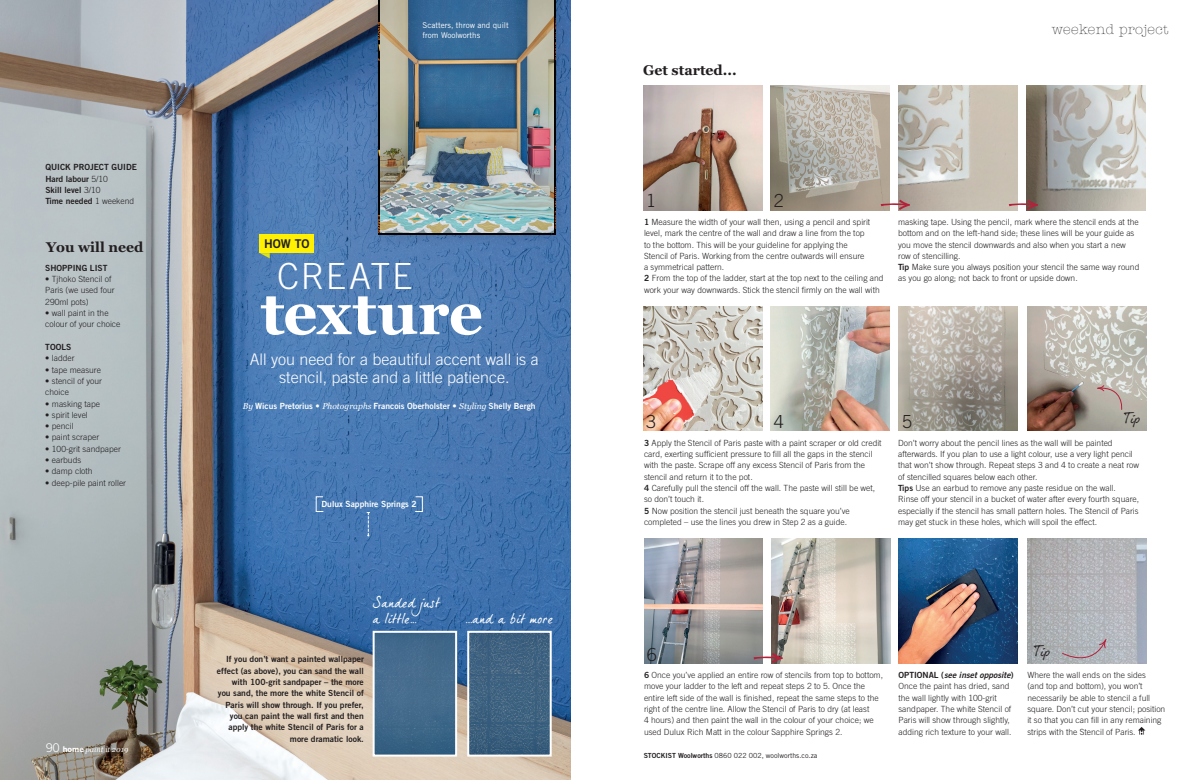
<style>
.page{position:relative;width:1191px;height:780px;background:#fff}
.page>*{position:absolute;margin:0;border:0;box-sizing:border-box;transform-origin:0 0}
.Headline{font:700 60px "Georgia";letter-spacing:-.005em;color:#fff}
.Headline-2{font:300 36px "Trade Gothic LT Std";letter-spacing:.045em;color:#fff}
.Subhead_clarendon{font:300 18px "Trade Gothic LT Std";color:#231f20}
.Intro{font:300 16px/18px "Trade Gothic LT Std";color:#fff;text-align:center}
.Dear_Joe_notes{font:14px/16px "Dear Joe 5 CASUAL";letter-spacing:-.03em;color:#fff}
.Subhead_Georgia{font:700 14px "Georgia";color:#231f20}
.Strapline{font:300 14px "American Typewriter Std";letter-spacing:.02em;color:#231f20}
.Dear_Joe_notes-2{font:14px "Dear Joe 5 CASUAL";letter-spacing:-.105em;color:#231f20}
.t1{font:12.1px "Trade Gothic LT Std Bd 2";color:#231f20}
.t2{font:300 8.5px/11.3px "Trade Gothic LT Std";color:#231f20}
.captions{font:8.5px/11.3px "Trade Gothic LT Std Bd 2";color:#231f20;text-align:right}
.captions-2{font:8.5px "Trade Gothic LT Std Bd 2";color:#fff}
.Credit_shopping{font:8px/10px "Trade Gothic LT Std";color:#fff}
.t3{font:italic 7.5px "Georgia";color:#fff}
.STOCKISTS{font:7px "Trade Gothic LT Std";color:#231f20}
.s1{font-family:"Trade Gothic LT Std";font-weight:300}
.s2{font-family:"Trade Gothic LT Std";font-weight:300;font-style:normal;font-size:12px}
.s3{font-family:"Tahoma";font-weight:700;font-style:normal}
.s4{font-family:"Georgia";font-style:italic}
.s5{font-family:"Trade Gothic LT Std Bd 2";font-weight:400}
.s6{font-family:"Trade Gothic LT Std Bd 2"}
.s7{font-family:"Trade Gothic LT Std Bd 2 Obl";font-weight:400}
</style>
<div class="page">
<img style="left:0;top:0;width:570px;height:780px">
<img style="left:643px;top:85px;width:119px;height:125px">
<img style="left:643px;top:306px;width:119px;height:124px">
<img style="left:644px;top:538px;width:119px;height:125px">
<img style="left:898px;top:85px;width:119px;height:125px">
<img style="left:1027px;top:306px;width:119px;height:125px">
<img style="left:1027px;top:538px;width:119px;height:125px">
<img style="left:771px;top:85px;width:118px;height:125px">
<img style="left:771px;top:306px;width:118px;height:125px">
<img style="left:771px;top:538px;width:119px;height:125px">
<img style="left:1026px;top:85px;width:119px;height:125px">
<img style="left:898px;top:306px;width:119px;height:125px">
<img style="left:898px;top:538px;width:119px;height:125px">
<svg style="left:260px;top:253px;width:10px;height:5px"></svg>
<div style="left:260px;top:234px;width:54px;height:19px;background:#fff101"></div>
<img style="left:470px;top:633px;width:79px;height:120px">
<div style="left:467px;top:630px;width:85px;height:126px;border:2px solid #fff"></div>
<img style="left:375px;top:633px;width:79px;height:120px">
<div style="left:372px;top:630px;width:85px;height:126px;border:2px solid #fff"></div>
<svg style="left:880px;top:200px;width:30px;height:10px"></svg>
<svg style="left:1008px;top:200px;width:30px;height:10px"></svg>
<svg style="left:753px;top:652px;width:30px;height:11px"></svg>
<svg style="left:1138px;top:727px;width:7px;height:7px"></svg>
<svg style="left:316px;top:496px;width:7px;height:16px"></svg>
<svg style="left:415px;top:496px;width:8px;height:16px"></svg>
<svg style="left:367px;top:512px;width:2px;height:24px"></svg>
<div style="left:366px;top:0;width:202px;height:247px;background:#231f20;opacity:.25"></div>
<img style="left:381px;top:0;width:173px;height:232px">
<svg style="left:1096px;top:385px;width:28px;height:25px"></svg>
<svg style="left:1061px;top:638px;width:46px;height:26px"></svg>
<p class="captions" style="left:45px;top:161px;width:93px">QUICK PROJECT GUIDE</p>
<p class="captions" style="left:45px;top:173px;width:64px">Hard labour <span class="s1">5/10</span></p>
<p class="captions" style="left:45px;top:184px;width:57px">Skill level <span class="s1">3/10</span></p>
<p class="captions" style="left:45px;top:195px;width:90px">Time needed <span class="s1">1 weekend</span></p>
<p class="Subhead_Georgia" style="left:46px;top:238px;width:99px">You will need</p>
<p class="captions" style="left:45px;top:262px;width:64px">SHOPPING LIST</p>
<p class="t2" style="left:45px;top:273px;width:71px">• Tjhoko Stencil of<br>Paris (we used four<br>290ml pots)</p>
<p class="t2" style="left:45px;top:307px;width:77px">• wall paint in the colour of your choice</p>
<p class="captions" style="left:45px;top:341px;width:27px">TOOLS</p>
<p class="t2" style="left:45px;top:352px;width:31px">• ladder</p>
<p class="t2" style="left:45px;top:364px;width:57px">• tape measure</p>
<p class="t2" style="left:45px;top:375px;width:58px">• stencil of your choice</p>
<p class="t2" style="left:45px;top:398px;width:56px">• masking tape</p>
<p class="t2" style="left:45px;top:409px;width:44px">• spirit level</p>
<p class="t2" style="left:45px;top:420px;width:30px">• pencil</p>
<p class="t2" style="left:45px;top:431px;width:55px">• paint scraper</p>
<p class="t2" style="left:45px;top:443px;width:77px">• 100-grit sandpaper</p>
<p class="t2" style="left:45px;top:454px;width:37px">• earbuds</p>
<p class="t2" style="left:45px;top:465px;width:49px">• damp cloth</p>
<p class="t2" style="left:45px;top:477px;width:82px">• deep-pile paint roller</p>
<p class="t3" style="left:46px;top:745px;width:84px"><span class="s2">90</span> <span class="s3">home</span> paint it 2019</p>
<p class="Credit_shopping" style="left:422px;top:21px;width:88px">Scatters, throw and quilt from Woolworths</p>
<p class="t1" style="left:264px;top:236px;width:47px">HOW TO</p>
<p class="Headline-2" style="left:277px;top:254px;width:136px">CREATE</p>
<p class="Headline" style="left:261px;top:275px;width:224px">texture</p>
<p class="Intro" style="left:250px;top:350px;width:290px">All you need for a beautiful accent wall is a stencil, paste and a little patience.</p>
<p class="captions-2" style="left:243px;top:400px;width:294px"><span class="s4">By</span> Wicus Pretorius • <span class="s4">Photographs</span> Francois Oberholster • <span class="s4">Styling</span> Shelly Bergh</p>
<p class="captions-2" style="left:322px;top:499px;width:97px">Dulux Sapphire Springs 2</p>
<p class="Dear_Joe_notes" style="left:372px;top:594px;width:69px">Sanded just a little...</p>
<p class="captions" style="left:217px;top:653px;width:148px">If you don’t want a painted wallpaper effect (as above), you can sand the wall with 100-grit sandpaper – the more you sand, the more the white Stencil of Paris will show through. If you prefer, you can paint the wall first and then apply the white Stencil of Paris for a more dramatic look.</p>
<p class="Dear_Joe_notes" style="left:465px;top:610px;width:89px">...and a bit more</p>
<p class="Subhead_Georgia" style="left:643px;top:61px;width:95px">Get started...</p>
<p class="Strapline" style="left:1051px;top:22px;width:118px">weekend project</p>
<p class="Subhead_clarendon" style="left:646px;top:190px;width:12px">1</p>
<p class="Subhead_clarendon" style="left:773px;top:190px;width:12px">2</p>
<p class="t2" style="left:644px;top:216px;width:228px"><span class="s5">1</span> Measure the width of your wall then, using a pencil and spirit level, mark the centre of the wall and draw a line from the top to the bottom. This will be your guideline for applying the Stencil of Paris. Working from the centre outwards will ensure a symmetrical pattern.</p>
<p class="t2" style="left:644px;top:273px;width:241px"><span class="s5">2</span> From the top of the ladder, start at the top next to the ceiling and work your way downwards. Stick the stencil firmly on the wall with</p>
<p class="t2" style="left:898px;top:216px;width:242px">masking tape. Using the pencil, mark where the stencil ends at the bottom and on the left-hand side; these lines will be your guide as you move the stencil downwards and also when you start a new row of stencilling.</p>
<p class="t2" style="left:898px;top:261px;width:243px"><span class="s5">Tip</span> Make sure you always position your stencil the same way round as you go along; not back to front or upside down.</p>
<p class="Subhead_clarendon" style="left:646px;top:411px;width:12px">3</p>
<p class="Subhead_clarendon" style="left:773px;top:411px;width:12px">4</p>
<p class="Subhead_clarendon" style="left:902px;top:411px;width:12px">5</p>
<p class="Dear_Joe_notes-2" style="left:1123px;top:409px;width:19px">Tip</p>
<p class="t2" style="left:644px;top:437px;width:239px"><span class="s5">3</span> Apply the Stencil of Paris paste with a paint scraper or old credit card, exerting sufficient pressure to fill all the gaps in the stencil with the paste. Scrape off any excess Stencil of Paris from the stencil and return it to the pot.</p>
<p class="t2" style="left:644px;top:482px;width:233px"><span class="s5">4</span> Carefully pull the stencil off the wall. The paste will still be wet,</p>
<p class="t2" style="left:644px;top:493px;width:61px">so don’t touch it.</p>
<p class="t2" style="left:644px;top:504px;width:207px"><span class="s5">5</span> Now position the stencil just beneath the square you’ve completed – use the lines you drew in Step 2 as a guide.</p>
<p class="t2" style="left:898px;top:437px;width:242px">Don’t worry about the pencil lines as the wall will be painted afterwards. If you plan to use a light colour, use a very light pencil that won’t show through. Repeat steps 3 and 4 to create a neat row of stencilled squares below each other.</p>
<p class="t2" style="left:898px;top:482px;width:242px"><span class="s5">Tips</span> Use an earbud to remove any paste residue on the wall.<br>Rinse off your stencil in a bucket of water after every fourth square, especially if the stencil has small pattern holes. The Stencil of Paris may get stuck in these holes, which will spoil the effect.</p>
<p class="Subhead_clarendon" style="left:647px;top:643px;width:12px">6</p>
<p class="t2" style="left:644px;top:669px;width:240px"><span class="s5">6</span> Once you’ve applied an entire row of stencils from top to bottom, move your ladder to the left and repeat steps 2 to 5. Once the entire left side of the wall is finished, repeat the same steps to the right of the centre line. Allow the Stencil of Paris to dry (at least<br>4 hours) and then paint the wall in the colour of your choice; we used Dulux Rich Matt in the colour Sapphire Springs 2.</p>
<p class="STOCKISTS" style="left:643px;top:751px;width:175px"><span class="s6">STOCKIST Woolworths</span> 0860 022 002, woolworths.co.za</p>
<p class="t2" style="left:898px;top:669px;width:116px"><span class="s5">OPTIONAL (</span><span class="s7">see inset opposite</span><span class="s5">)<br></span>Once the paint has dried, sand the wall lightly with 100-grit sandpaper. The white Stencil of<br>Paris will show through slightly, adding rich texture to your wall.</p>
<p class="Dear_Joe_notes-2" style="left:1033px;top:643px;width:19px">Tip</p>
<p class="t2" style="left:1027px;top:669px;width:139px">Where the wall ends on the sides<br>(and top and bottom), you won’t necessarily be able to stencil a full square. Don’t cut your stencil; position it so that you can fill in any remaining strips with the Stencil of Paris.</p>
</div>
